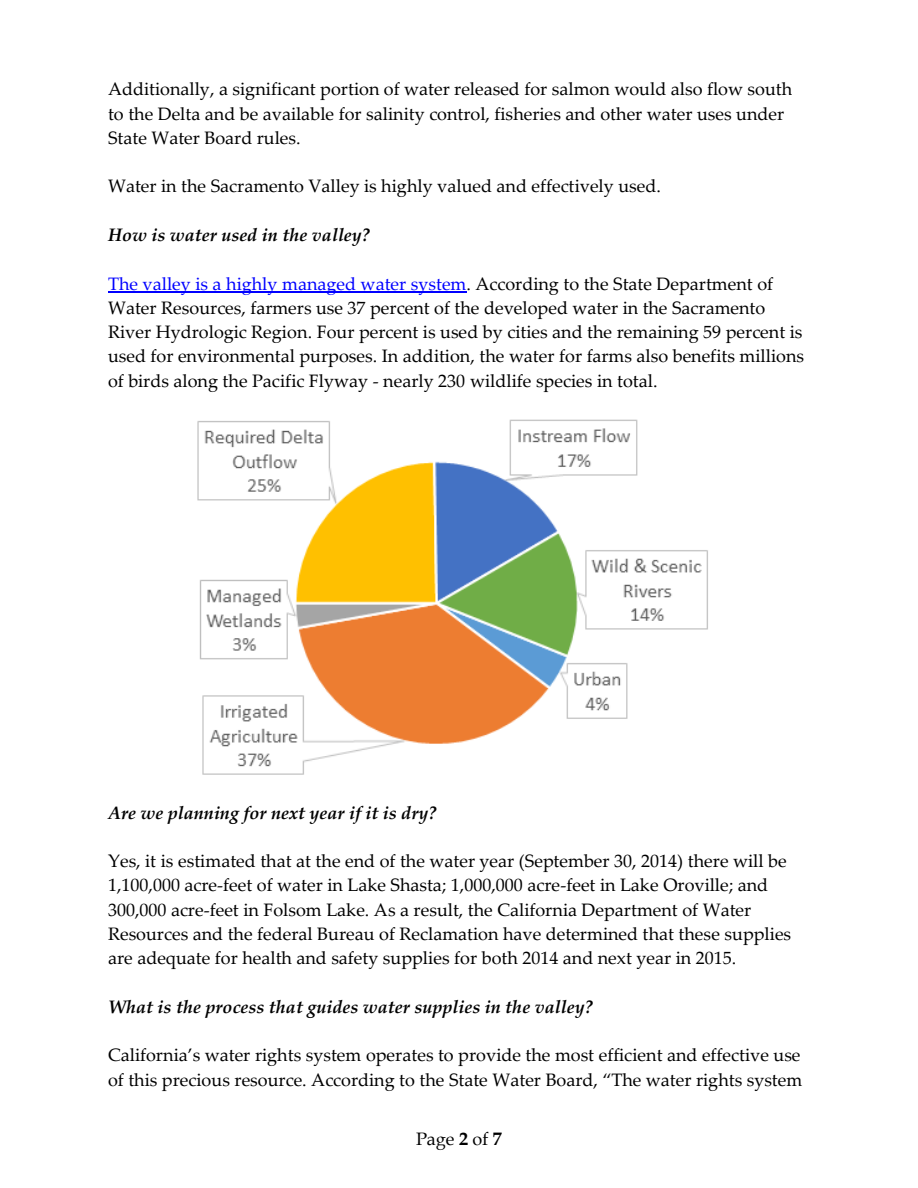
<style>
.page{position:relative;width:918px;height:1188px;background:#fff}
.page>*{position:absolute;margin:0;border:0;box-sizing:border-box;transform-origin:0 0}
.t1{font:18px/24.3px "Palatino Linotype";color:#000}
.t2{font:italic 700 18px "Palatino Linotype";color:#000}
.t3{font:18px "Book Antiqua";color:#000}
.s1{color:#00f}
.s2{font-weight:700}
</style>
<div class="page">
<hr style="left:108px;top:291px;width:358px;height:2px;background:#00f">
<img style="left:197px;top:419px;width:511px;height:356px">
<p class="t1" style="left:108px;top:79px;width:686px">Additionally, a significant portion of water released for salmon would also flow south to the Delta and be available for salinity control, fisheries and other water uses under<br>State Water Board rules.</p>
<p class="t1" style="left:108px;top:176px;width:555px">Water in the Sacramento Valley is highly valued and effectively used.</p>
<p class="t2" style="left:108px;top:228px;width:263px">How is water used in the valley?</p>
<p class="t1" style="left:108px;top:273px;width:698px"><span class="s1">The valley is a highly managed water system</span>. According to the State Department of Water Resources, farmers use 37 percent of the developed water in the Sacramento River Hydrologic Region. Four percent is used by cities and the remaining 59 percent is used for environmental purposes. In addition, the water for farms also benefits millions of birds along the Pacific Flyway - nearly 230 wildlife species in total.</p>
<p class="t2" style="left:108px;top:806px;width:330px">Are we planning for next year if it is dry?</p>
<p class="t1" style="left:108px;top:851px;width:685px">Yes, it is estimated that at the end of the water year (September 30, 2014) there will be 1,100,000 acre-feet of water in Lake Shasta; 1,000,000 acre-feet in Lake Oroville; and 300,000 acre-feet in Folsom Lake. As a result, the California Department of Water Resources and the federal Bureau of Reclamation have determined that these supplies are adequate for health and safety supplies for both 2014 and next year in 2015.</p>
<p class="t2" style="left:108px;top:1000px;width:486px">What is the process that guides water supplies in the valley?</p>
<p class="t1" style="left:108px;top:1045px;width:696px">California’s water rights system operates to provide the most efficient and effective use of this precious resource. According to the State Water Board, “The water rights system</p>
<p class="t3" style="left:416px;top:1128px;width:87px">Page <span class="s2">2</span> of <span class="s2">7</span></p>
</div>
